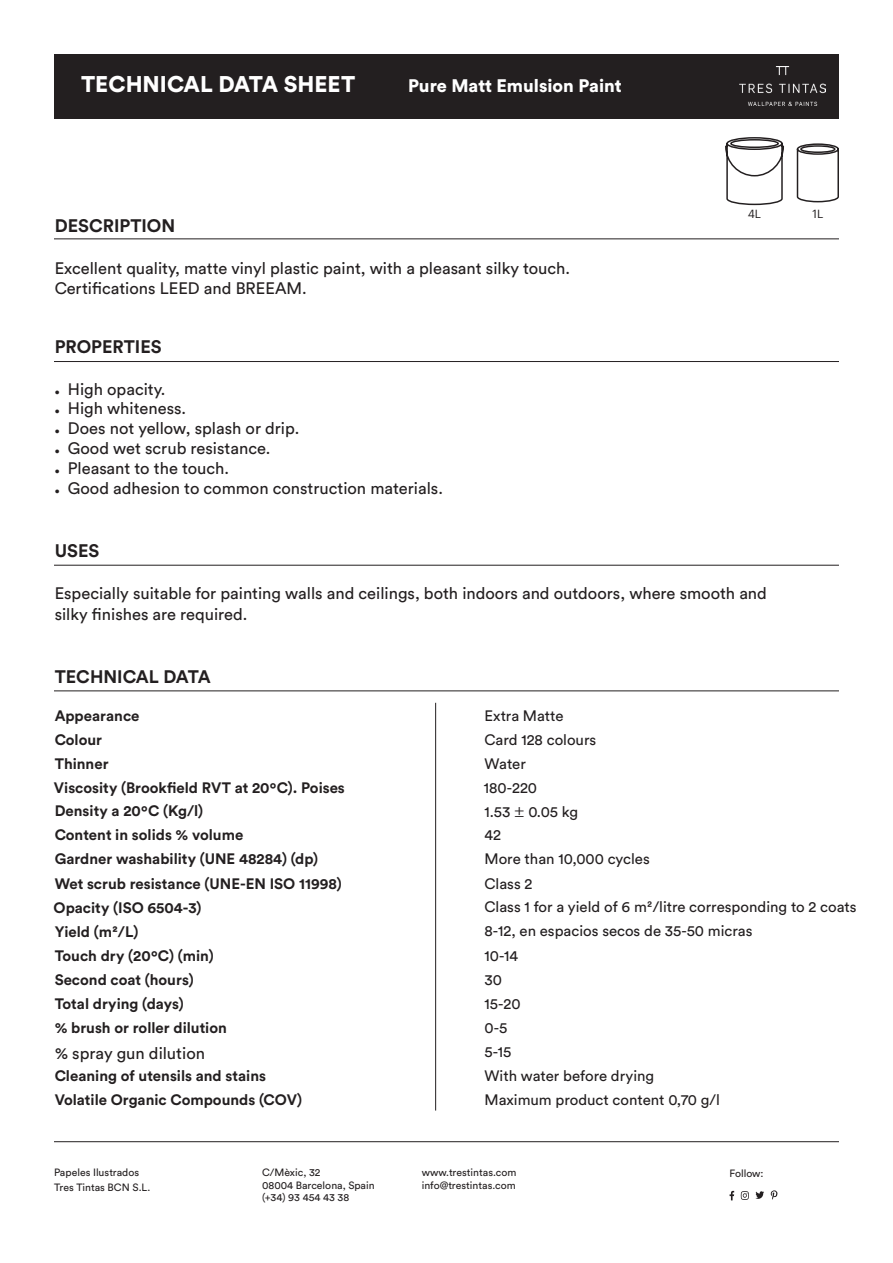
<style>
.page{position:relative;width:893px;height:1263px;background:#fff}
.page>*{position:absolute;margin:0;border:0;box-sizing:border-box;transform-origin:0 0}
.t1{font:900 22.5px "Circular Std";color:#fff}
.t2{font:700 18px "Circular Std";color:#231f20}
.t3{font:900 18px "Circular Std";color:#fff}
.t4{font:16.5px/19.8px "Circular Std";color:#231f20}
.t5{font:700 15px/24px "Circular Std";color:#231f20}
.t6{font:15px/24px "Circular Std";color:#231f20}
.t7{font:11.55px "Graphik";color:#231f20}
.t8{font:10.5px/12.6px "Circular Std";color:#231f20}
.s1{font-size:9px}
.s2{font-family:"Minion Pro";font-size:18px}
</style>
<div class="page">
<div style="left:54px;top:54px;width:785px;height:64px;background:#231f20"></div>
<svg style="left:730px;top:1191px;width:4px;height:9px"></svg>
<svg style="left:755px;top:1191px;width:9px;height:8px"></svg>
<svg style="left:741px;top:1191px;width:8px;height:9px"></svg>
<svg style="left:770px;top:1190px;width:7px;height:10px"></svg>
<hr style="left:54px;top:1141px;width:785px;height:1px;background:#231f20">
<img style="left:739px;top:67px;width:87px;height:38px">
<hr style="left:54px;top:239px;width:785px;height:1px;background:#231f20">
<hr style="left:54px;top:565px;width:785px;height:1px;background:#231f20">
<hr style="left:54px;top:361px;width:785px;height:1px;background:#231f20">
<hr style="left:54px;top:691px;width:785px;height:1px;background:#231f20">
<hr style="left:435px;top:703px;width:1px;height:407px;background:#231f20">
<svg style="left:796px;top:143px;width:43px;height:60px"></svg>
<svg style="left:725px;top:137px;width:59px;height:69px"></svg>
<h1 class="t1" style="left:81px;top:69px;width:276px">TECHNICAL DATA SHEET</h1>
<p class="t3" style="left:408px;top:74px;width:215px">Pure Matt Emulsion Paint</p>
<p class="t2" style="left:55px;top:214px;width:122px">DESCRIPTION</p>
<p class="t4" style="left:55px;top:258px;width:517px">Excellent quality, matte vinyl plastic paint, with a pleasant silky touch.<br>Certifications LEED and BREEAM.</p>
<p class="t2" style="left:55px;top:335px;width:109px">PROPERTIES</p>
<p class="t4" style="left:55px;top:379px;width:112px"><span class="s1">•</span> High opacity.</p>
<p class="t4" style="left:55px;top:398px;width:133px"><span class="s1">•</span> High whiteness.</p>
<p class="t4" style="left:55px;top:418px;width:246px"><span class="s1">•</span> Does not yellow, splash or drip.</p>
<p class="t4" style="left:55px;top:438px;width:217px"><span class="s1">•</span> Good wet scrub resistance.</p>
<p class="t4" style="left:55px;top:458px;width:176px"><span class="s1">•</span> Pleasant to the touch.</p>
<p class="t4" style="left:55px;top:478px;width:390px"><span class="s1">•</span> Good adhesion to common construction materials.</p>
<p class="t7" style="left:748px;top:205px;width:15px">4L</p>
<p class="t7" style="left:812px;top:205px;width:12px">1L</p>
<p class="t2" style="left:55px;top:539px;width:46px">USES</p>
<p class="t4" style="left:55px;top:582px;width:714px;line-height:21.6px">Especially suitable for painting walls and ceilings, both indoors and outdoors, where smooth and silky finishes are required.</p>
<p class="t2" style="left:55px;top:665px;width:158px">TECHNICAL DATA</p>
<p class="t5" style="left:54px;top:703px;width:292px">Appearance<br>Colour<br>Thinner<br>Viscosity (Brookfield RVT at 20ºC). Poises<br>Density a 20ºC (Kg/l)<br>Content in solids % volume<br>Gardner washability (UNE 48284) (dp)<br>Wet scrub resistance (UNE-EN ISO 11998)</p>
<p class="t5" style="left:55px;top:919px;width:85px">Yield (m²/L)</p>
<p class="t5" style="left:54px;top:895px;width:149px">Opacity (ISO 6504-3)</p>
<p class="t6" style="left:484px;top:703px;width:114px">Extra Matte<br>Card 128 colours<br>Water<br>180-220<br>1.53 <span class="s2">±</span> 0.05 kg</p>
<p class="t6" style="left:485px;top:847px;width:167px">More than 10,000 cycles</p>
<p class="t6" style="left:485px;top:823px;width:18px">42</p>
<p class="t6" style="left:485px;top:871px;width:49px">Class 2</p>
<p class="t6" style="left:485px;top:919px;width:270px">8-12, en espacios secos de 35-50 micras</p>
<p class="t6" style="left:485px;top:895px;width:374px">Class 1 for a yield of 6 m²/litre corresponding to 2 coats</p>
<p class="t5" style="left:55px;top:943px;width:161px">Touch dry (20ºC) (min)</p>
<p class="t6" style="left:485px;top:943px;width:35px">10-14</p>
<p class="t5" style="left:55px;top:967px;width:140px">Second coat (hours)</p>
<p class="t6" style="left:485px;top:967px;width:19px">30</p>
<p class="t5" style="left:55px;top:991px;width:130px">Total drying (days)</p>
<p class="t6" style="left:485px;top:991px;width:38px">15-20</p>
<p class="t5" style="left:55px;top:1015px;width:174px">% brush or roller dilution</p>
<p class="t4" style="left:55px;top:1042px;width:152px">% spray gun dilution</p>
<p class="t5" style="left:55px;top:1064px;width:249px;line-height:23.4px">Cleaning of utensils and stains<br>Volatile Organic Compounds (COV)</p>
<p class="t6" style="left:485px;top:1016px;width:237px">0-5<br>5-15<br>With water before drying<br>Maximum product content 0,70 g/l</p>
<p class="t8" style="left:262px;top:1166px;width:114px">C/Mèxic, 32<br>08004 Barcelona, Spain (+34) 93 454 43 38</p>
<p class="t8" style="left:422px;top:1166px;width:96px">www.trestintas.com info@trestintas.com</p>
<p class="t8" style="left:54px;top:1166px;width:87px">Papeles Ilustrados</p>
<p class="t8" style="left:730px;top:1167px;width:36px">Follow:</p>
<p class="t8" style="left:54px;top:1181px;width:98px">Tres Tintas BCN S.L.</p>
</div>
